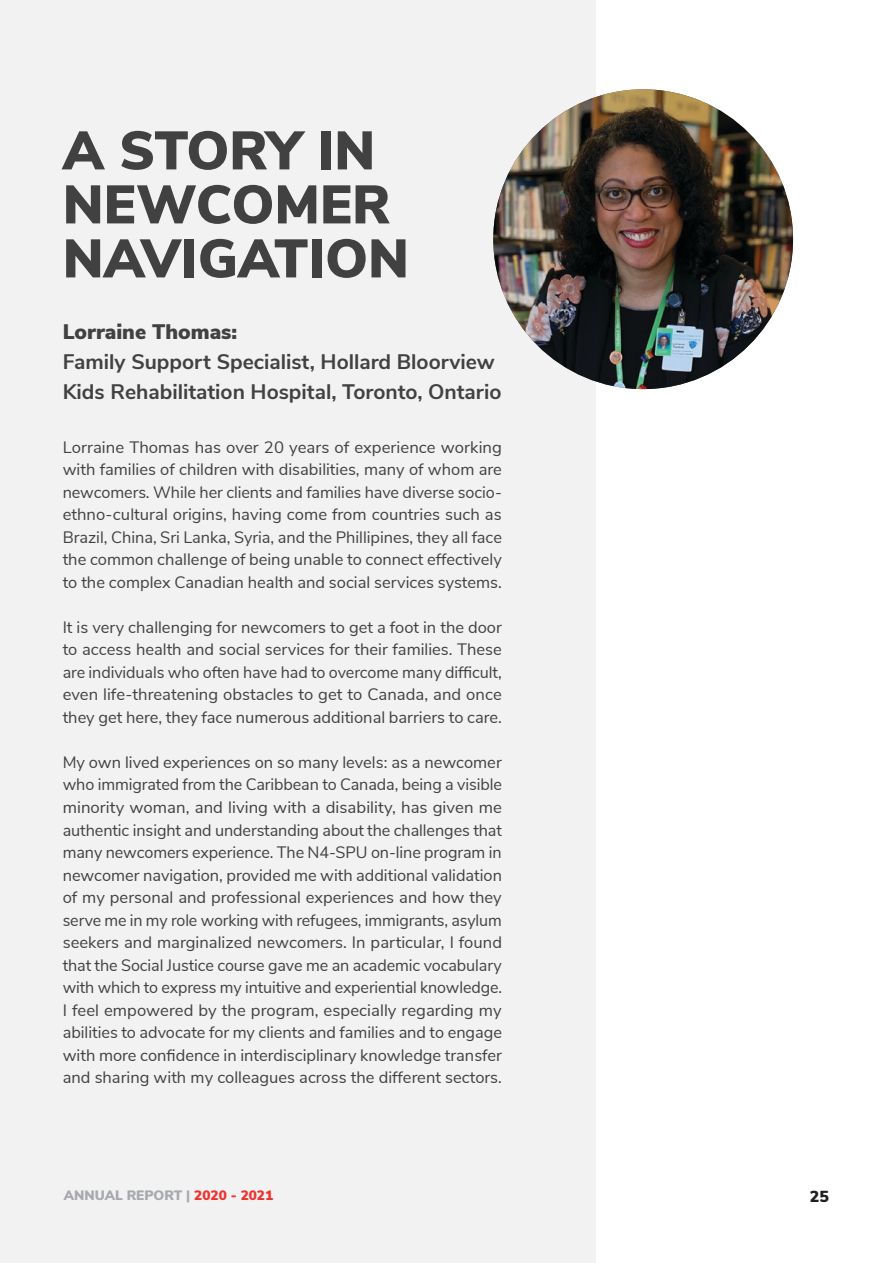
<style>
.page{position:relative;width:893px;height:1263px;background:#fff}
.page>*{position:absolute;margin:0;border:0;box-sizing:border-box;transform-origin:0 0}
.t1{font:900 54px/54px "Nunito Sans";color:#414142}
.t2{font:700 21px/30px "Nunito Sans";color:#414142}
.t3{font:900 21px "Nunito Sans";color:#414142}
.t4{font:16.5px/22.5px "Nunito Sans";color:#414142;text-align:justify}
.t5{font:900 15.9px "Nunito Sans";color:#231f20}
.t6{font:900 13.65px "Nunito Sans";color:#a7a9ac}
.s1{color:#ee332f}
</style>
<div class="page">
<div style="left:0;top:0;width:595px;height:1263px;background:#f2f2f3"></div>
<img style="left:493px;top:89px;width:300px;height:300px;border-radius:150px">
<p class="t1" style="left:63px;top:122px;width:329px">A STORY IN<br>NEWCOMER</p>
<p class="t1" style="left:63px;top:230px;width:348px">NAVIGATION</p>
<p class="t3" style="left:63px;top:316px;width:176px">Lorraine Thomas:</p>
<p class="t2" style="left:63px;top:345px;width:440px">Family Support Specialist, Hollard Bloorview<br>Kids Rehabilitation Hospital, Toronto, Ontario</p>
<p class="t4" style="left:63px;top:435px;width:441px">Lorraine Thomas has over 20 years of experience working with families of children with disabilities, many of whom are newcomers. While her clients and families have diverse socio&shy;ethno-cultural origins, having come from countries such as Brazil, China, Sri Lanka, Syria, and the Phillipines, they all face the common challenge of being unable to connect effectively to the complex Canadian health and social services systems.</p>
<p class="t4" style="left:63px;top:615px;width:441px">It is very challenging for newcomers to get a foot in the door to access health and social services for their families. These are individuals who often have had to overcome many difficult, even life-threatening obstacles to get to Canada, and once they get here, they face numerous additional barriers to care.</p>
<p class="t4" style="left:63px;top:750px;width:441px">My own lived experiences on so many levels: as a newcomer who immigrated from the Caribbean to Canada, being a visible minority woman, and living with a disability, has given me authentic insight and understanding about the challenges that many newcomers experience. The N4-SPU on-line program in newcomer navigation, provided me with additional validation of my personal and professional experiences and how they serve me in my role working with refugees, immigrants, asylum seekers and marginalized newcomers. In particular, I found that the Social Justice course gave me an academic vocabulary with which to express my intuitive and experiential knowledge.<br>I feel empowered by the program, especially regarding my abilities to advocate for my clients and families and to engage with more confidence in interdisciplinary knowledge transfer and sharing with my colleagues across the different sectors.</p>
<p class="t6" style="left:64px;top:1185px;width:211px">ANNUAL REPORT | <span class="s1">2020 - 2021</span></p>
<p class="t5" style="left:810px;top:1185px;width:21px">25</p>
</div>
